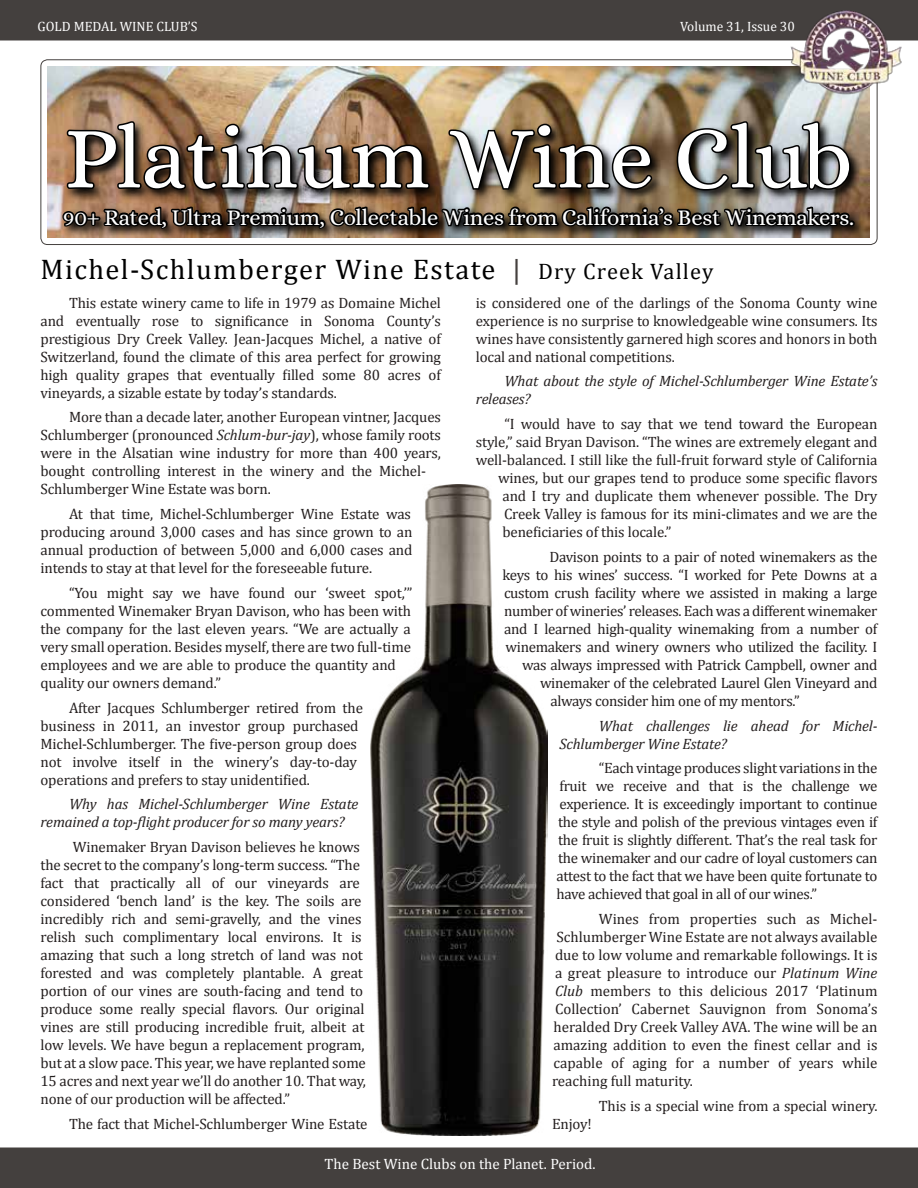
<style>
.page{position:relative;width:918px;height:1188px;background:#fff}
.page>*{position:absolute;margin:0;border:0;box-sizing:border-box;transform-origin:0 0}
.t1{font:88.5px "Alice";letter-spacing:-.005em;color:#fff}
.t2{font:28.5px "Cambria";letter-spacing:.05em;color:#000}
.t3{font:22.5px "Alice";letter-spacing:-.01em;color:#fff}
.t4{font:15px/18px "Cambria";letter-spacing:-.01em;color:#241f1f;text-align:justify}
.t5{font:italic 15px/18px "Cambria";letter-spacing:-.01em;color:#241f1f}
.t6{font:15px "Cambria";color:#fff}
.t7{font:13.5px "Cambria";color:#fff}
.s1{color:#44403e}
.s2{font-size:22.5px}
.s3{font-style:italic}
</style>
<div class="page">
<div style="left:0;top:1148px;width:918px;height:40px;background:#44403e"></div>
<div style="left:40px;top:59px;width:838px;height:186px;border:1px solid #44403e;border-radius:7px"></div>
<div style="left:0;top:0;width:918px;height:40px;background:#44403e"></div>
<img style="left:371px;top:485px;width:176px;height:651px">
<img style="left:47px;top:67px;width:823px;height:171px">
<img style="left:60px;top:120px;width:797px;height:119px">
<img style="left:775px;top:11px;width:143px;height:87px">
<p class="t7" style="left:38px;top:19px;width:162px">GOLD MEDAL WINE CLUB’S</p>
<p class="t7" style="left:680px;top:19px;width:116px">Volume 31, Issue 30</p>
<h1 class="t1" style="left:65px;top:110px;width:790px">Platinum Wine Club</h1>
<h3 class="t3" style="left:63px;top:205px;width:793px">90+ Rated, Ultra Premium, Collectable Wines from California’s Best Winemakers.</h3>
<h2 class="t2" style="left:40px;top:253px;width:674px">Michel-Schlumberger Wine Estate <span class="s1">|</span> <span class="s2">Dry Creek Valley</span></h2>
<p class="t4" style="left:476px;top:294px;width:403px">is considered one of the darlings of the Sonoma County wine experience is no surprise to knowledgeable wine consumers. Its wines have consistently garnered high scores and honors in both local and national competitions.</p>
<p class="t5" style="left:476px;top:372px;width:403px;text-indent:28px">What about the style of Michel-Schlumberger Wine Estate’s releases?</p>
<p class="t4" style="left:504px;top:415px;width:375px">“I would have to say that we tend toward the European</p>
<p class="t4" style="left:476px;top:433px;width:403px">style,” said Bryan Davison. “The wines are extremely elegant and</p>
<p class="t4" style="left:476px;top:451px;width:403px">well-balanced. I still like the full-fruit forward style of California</p>
<p class="t4" style="left:498px;top:469px;width:381px">wines, but our grapes tend to produce some specific flavors</p>
<p class="t4" style="left:502px;top:487px;width:377px">and I try and duplicate them whenever possible. The Dry</p>
<p class="t4" style="left:504px;top:505px;width:375px">Creek Valley is famous for its mini-climates and we are the</p>
<p class="t4" style="left:502px;top:523px;width:171px">beneficiaries of this locale.”</p>
<p class="t4" style="left:549px;top:548px;width:330px">Davison points to a pair of noted winemakers as the</p>
<p class="t4" style="left:502px;top:566px;width:377px">keys to his wines’ success. “I worked for Pete Downs at a</p>
<p class="t4" style="left:504px;top:584px;width:375px">custom crush facility where we assisted in making a large</p>
<p class="t4" style="left:504px;top:602px;width:375px">number of wineries’ releases. Each was a different winemaker</p>
<p class="t4" style="left:504px;top:620px;width:375px">and I learned high-quality winemaking from a number of</p>
<p class="t4" style="left:506px;top:638px;width:374px">winemakers and winery owners who utilized the facility. I</p>
<p class="t4" style="left:522px;top:656px;width:357px">was always impressed with Patrick Campbell, owner and</p>
<p class="t4" style="left:540px;top:674px;width:339px">winemaker of the celebrated Laurel Glen Vineyard and</p>
<p class="t4" style="left:550px;top:692px;width:251px">always consider him one of my mentors.”</p>
<p class="t5" style="left:560px;top:716px;width:319px;text-indent:39px">What challenges lie ahead for Michel-<br>Schlumberger Wine Estate?</p>
<p class="t4" style="left:556px;top:759px;width:323px;text-indent:42px">“Each vintage produces slight variations in the fruit we receive and that is the challenge we experience. It is exceedingly important to continue the style and polish of the previous vintages even if the fruit is slightly different. That’s the real task for the winemaker and our cadre of loyal customers can attest to the fact that we have been quite fortunate to have achieved that goal in all of our wines.”</p>
<p class="t4" style="left:552px;top:910px;width:327px;text-indent:47px">Wines from properties such as Michel-Schlumberger Wine Estate are not always available due to low volume and remarkable followings. It is a great pleasure to introduce our <span class="s3">Platinum Wine Club</span> members to this delicious 2017 ‘Platinum Collection’ Cabernet Sauvignon from Sonoma’s heralded Dry Creek Valley AVA. The wine will be an amazing addition to even the finest cellar and is capable of aging for a number of years while reaching full maturity.</p>
<p class="t4" style="left:599px;top:1097px;width:280px">This is a special wine from a special winery.</p>
<p class="t4" style="left:552px;top:1115px;width:41px">Enjoy!</p>
<p class="t6" style="left:325px;top:1155px;width:273px">The Best Wine Clubs on the Planet. Period.</p>
<p class="t4" style="left:40px;top:294px;width:402px;text-indent:28px">This estate winery came to life in 1979 as Domaine Michel and eventually rose to significance in Sonoma County’s prestigious Dry Creek Valley. Jean-Jacques Michel, a native of Switzerland, found the climate of this area perfect for growing high quality grapes that eventually filled some 80 acres of vineyards, a sizable estate by today’s standards.</p>
<p class="t4" style="left:40px;top:408px;width:402px;text-align:left;text-indent:28px">More than a decade later, another European vintner, Jacques Schlumberger (pronounced <span class="s3">Schlum-bur-jay</span>), whose family roots were in the Alsatian wine industry for more than 400 years, bought controlling interest in the winery and the Michel-Schlumberger Wine Estate was born.</p>
<p class="t4" style="left:40px;top:505px;width:374px;text-indent:28px">At that time, Michel-Schlumberger Wine Estate was producing around 3,000 cases and has since grown to an annual production of between 5,000 and 6,000 cases and intends to stay at that level for the foreseeable future.</p>
<p class="t4" style="left:40px;top:584px;width:374px;text-align:left;text-indent:28px">“You might say we have found our ‘sweet spot,’” commented Winemaker Bryan Davison, who has been with the company for the last eleven years. “We are actually a very small operation. Besides myself, there are two full-time employees and we are able to produce the quantity and quality our owners demand.”</p>
<p class="t4" style="left:40px;top:699px;width:324px;text-align:left;text-indent:28px">After Jacques Schlumberger retired from the business in 2011, an investor group purchased Michel-Schlumberger. The five-person group does not involve itself in the winery’s day-to-day operations and prefers to stay unidentified.</p>
<p class="t5" style="left:40px;top:795px;width:319px;text-indent:28px">Why has Michel-Schlumberger Wine Estate remained a top-flight producer for so many years?</p>
<p class="t4" style="left:40px;top:838px;width:327px;text-align:left;text-indent:32px">Winemaker Bryan Davison believes he knows the secret to the company’s long-term success. “The fact that practically all of our vineyards are considered ‘bench land’ is the key. The soils are incredibly rich and semi-gravelly, and the vines relish such complimentary local environs. It is amazing that such a long stretch of land was not forested and was completely plantable. A great portion of our vines are south-facing and tend to produce some really special flavors. Our original vines are still producing incredible fruit, albeit at low levels. We have begun a replacement program, but at a slow pace. This year, we have replanted some 15 acres and next year we’ll do another 10. That way, none of our production will be affected.”</p>
<p class="t4" style="left:69px;top:1115px;width:300px">The fact that Michel-Schlumberger Wine Estate</p>
</div>
